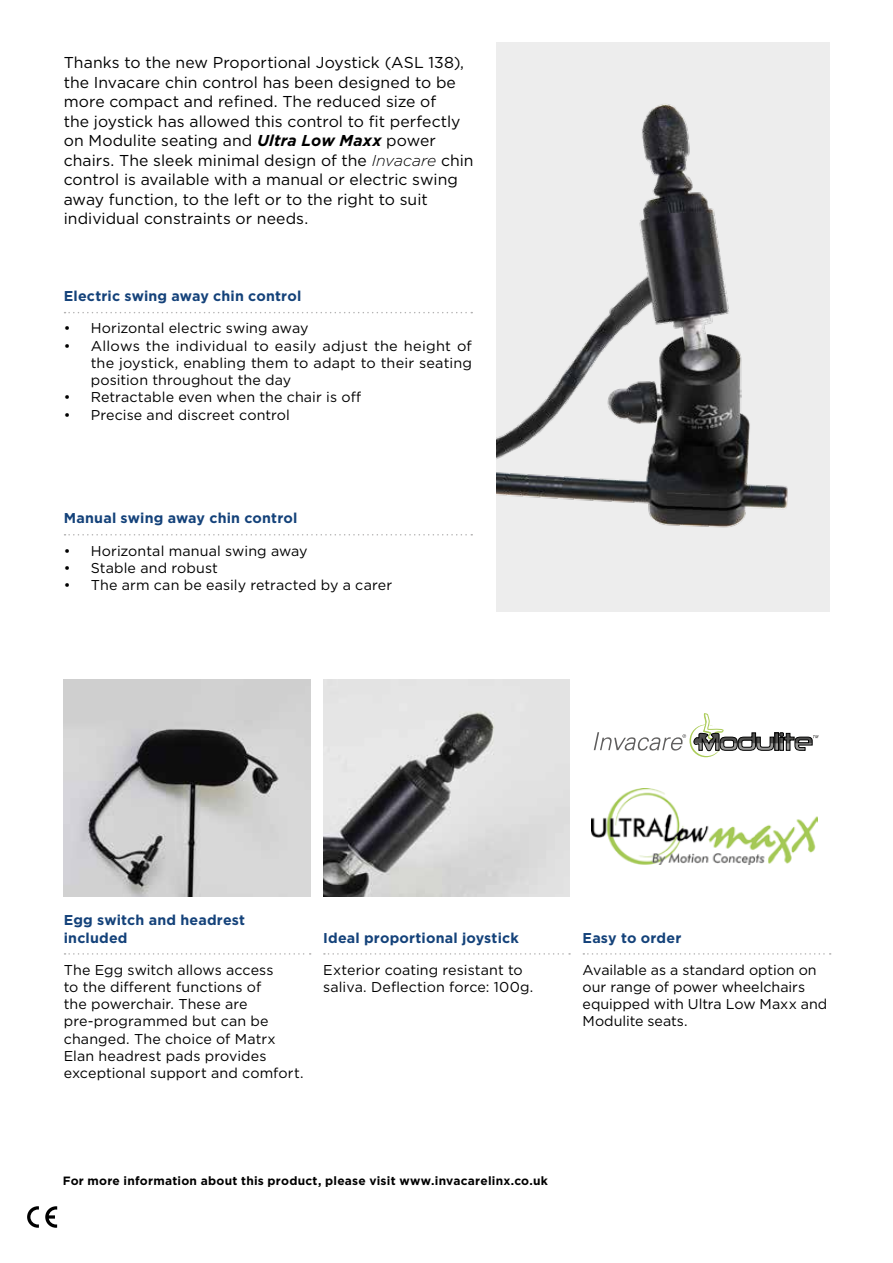
<style>
.page{position:relative;width:893px;height:1263px;background:#fff}
.page>*{position:absolute;margin:0;border:0;box-sizing:border-box;transform-origin:0 0}
.t1{font:15.75px/19.5px "Gotham";letter-spacing:.005em;color:#000}
.t2{font:14.25px/17.2px "Gotham";letter-spacing:.005em;color:#000}
.t3{font:700 14.25px/17.2px "Gotham";letter-spacing:.015em;color:#14427a}
.t4{font:700 12px "Gotham";letter-spacing:.02em;color:#000}
.s1{font-weight:700;font-style:italic}
.s2{font-weight:300;font-style:italic}
</style>
<div class="page">
<svg style="left:45px;top:1206px;width:12px;height:22px"></svg>
<svg style="left:27px;top:1206px;width:12px;height:22px"></svg>
<svg style="left:65px;top:534px;width:407px;height:1px"></svg>
<svg style="left:65px;top:312px;width:407px;height:1px"></svg>
<div style="left:775px;top:733px;width:4px;height:17px;border:1px solid #000"></div>
<svg style="left:594px;top:713px;width:180px;height:44px"></svg>
<svg style="left:780px;top:733px;width:38px;height:17px"></svg>
<img style="left:592px;top:788px;width:225px;height:76px">
<img style="left:64px;top:679px;width:246px;height:218px">
<svg style="left:65px;top:953px;width:246px;height:2px"></svg>
<img style="left:323px;top:679px;width:247px;height:218px">
<svg style="left:324px;top:953px;width:246px;height:2px"></svg>
<svg style="left:583px;top:953px;width:248px;height:2px"></svg>
<img style="left:496px;top:43px;width:333px;height:569px">
<p class="t1" style="left:64px;top:52px;width:411px">Thanks to the new Proportional Joystick (ASL 138), the Invacare chin control has been designed to be more compact and refined. The reduced size of<br>the joystick has allowed this control to fit perfectly on Modulite seating and <span class="s1">Ultra Low Maxx</span> power chairs. The sleek minimal design of the <span class="s2">Invacare</span> chin control is available with a manual or electric swing away function, to the left or to the right to suit individual constraints or needs.</p>
<p class="t3" style="left:64px;top:287px;width:239px">Electric swing away chin control</p>
<p class="t2" style="left:64px;top:319px;width:246px">• Horizontal electric swing away</p>
<p class="t2" style="left:91px;top:337px;width:383px;text-align:justify;text-indent:-27px">• Allows the individual to easily adjust the height of the joystick, enabling them to adapt to their seating position throughout the day</p>
<p class="t2" style="left:64px;top:388px;width:299px">• Retractable even when the chair is off</p>
<p class="t2" style="left:64px;top:406px;width:228px">• Precise and discreet control</p>
<p class="t3" style="left:64px;top:510px;width:235px">Manual swing away chin control</p>
<p class="t2" style="left:64px;top:542px;width:245px">• Horizontal manual swing away</p>
<p class="t2" style="left:64px;top:559px;width:156px">• Stable and robust</p>
<p class="t2" style="left:64px;top:576px;width:330px">• The arm can be easily retracted by a carer</p>
<p class="t3" style="left:64px;top:911px;width:183px">Egg switch and headrest included</p>
<p class="t2" style="left:64px;top:961px;width:241px">The Egg switch allows access<br>to the different functions of<br>the powerchair. These are pre-programmed but can be changed. The choice of Matrx<br>Elan headrest pads provides exceptional support and comfort.</p>
<p class="t3" style="left:323px;top:929px;width:197px">Ideal proportional joystick</p>
<p class="t2" style="left:323px;top:961px;width:212px">Exterior coating resistant to saliva. Deflection force: 100g.</p>
<p class="t3" style="left:583px;top:929px;width:100px">Easy to order</p>
<p class="t2" style="left:583px;top:961px;width:246px">Available as a standard option on our range of power wheelchairs equipped with Ultra Low Maxx and<br>Modulite seats.</p>
<p class="t4" style="left:63px;top:1172px;width:487px">For more information about this product, please visit www.invacarelinx.co.uk</p>
</div>
